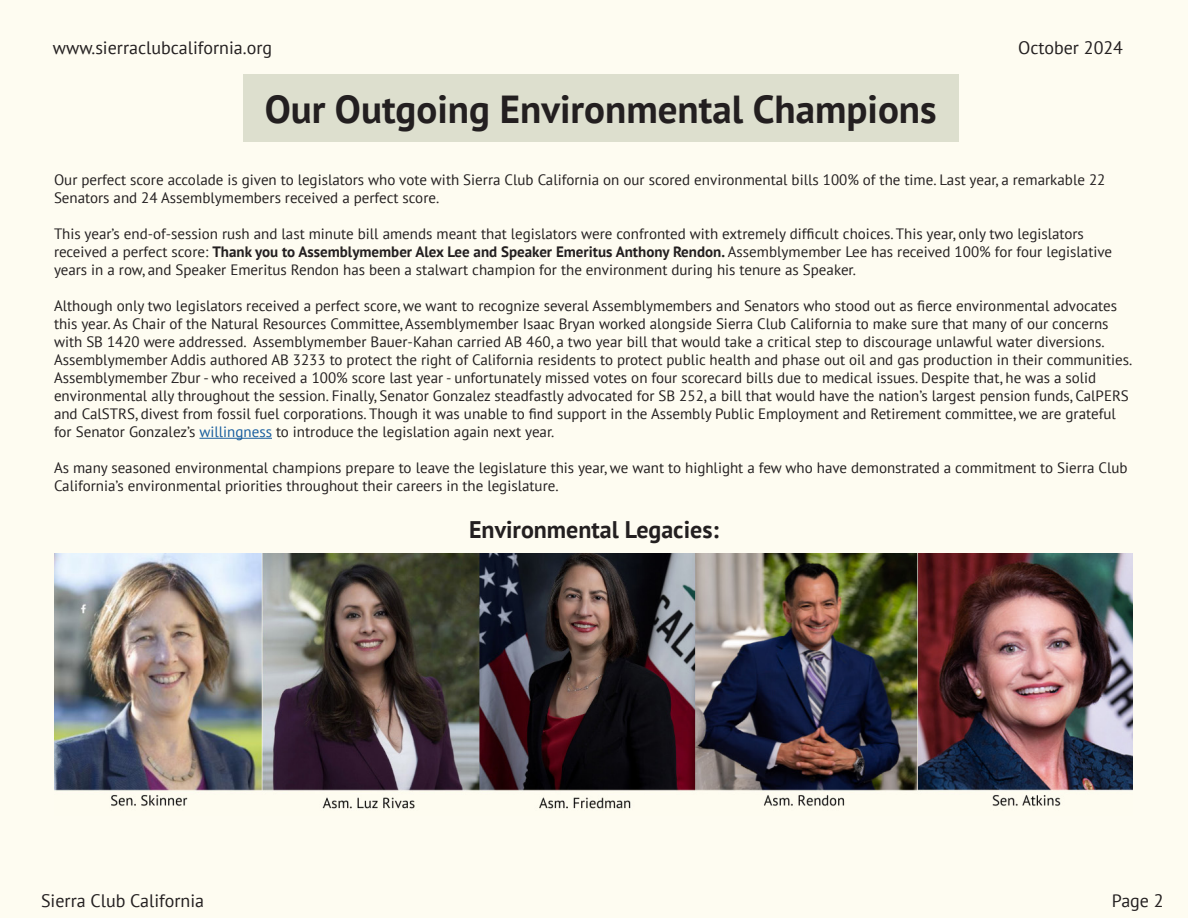
<style>
.page{position:relative;width:1188px;height:918px;background:#fefcf1}
.page>*{position:absolute;margin:0;border:0;box-sizing:border-box;transform-origin:0 0}
.Scorecard_2{font:700 39px "PT Sans";color:#231f20}
.t1{font:700 24px "PT Sans";color:#231f20}
.t2{font:18px "PT Sans";color:#231f20}
.t3{font:15px/18px "PT Sans";color:#231f20}
.s1{font-weight:700}
.s2{color:#175d9e}
</style>
<div class="page">
<div style="left:243px;top:75px;width:715px;height:67px;background:#dddfce"></div>
<hr style="left:199px;top:438px;width:73px;height:1px;background:#175d9e">
<img style="left:54px;top:553px;width:1078px;height:256px">
<p class="t2" style="left:53px;top:36px;width:221px">www.sierraclubcalifornia.org</p>
<p class="t2" style="left:1018px;top:36px;width:107px">October 2024</p>
<p class="Scorecard_2" style="left:265px;top:84px;width:673px">Our Outgoing Environmental Champions</p>
<p class="t3" style="left:54px;top:171px;width:1053px">Our perfect score accolade is given to legislators who vote with Sierra Club California on our scored environmental bills 100% of the time. Last year, a remarkable 22<br>Senators and 24 Assemblymembers received a perfect score.</p>
<p class="t3" style="left:54px;top:225px;width:1060px">This year’s end-of-session rush and last minute bill amends meant that legislators were confronted with extremely difficult choices. This year, only two legislators received a perfect score: <span class="s1">Thank you to Assemblymember Alex Lee and Speaker Emeritus Anthony Rendon.</span> Assemblymember Lee has received 100% for four legislative years in a row, and Speaker Emeritus Rendon has been a stalwart champion for the environment during his tenure as Speaker.</p>
<p class="t3" style="left:54px;top:297px;width:1080px">Although only two legislators received a perfect score, we want to recognize several Assemblymembers and Senators who stood out as fierce environmental advocates this year. As Chair of the Natural Resources Committee, Assemblymember Isaac Bryan worked alongside Sierra Club California to make sure that many of our concerns with SB 1420 were addressed. Assemblymember Bauer-Kahan carried AB 460, a two year bill that would take a critical step to discourage unlawful water diversions.<br>Assemblymember Addis authored AB 3233 to protect the right of California residents to protect public health and phase out oil and gas production in their communities.<br>Assemblymember Zbur - who received a 100% score last year - unfortunately missed votes on four scorecard bills due to medical issues. Despite that, he was a solid environmental ally throughout the session. Finally, Senator Gonzalez steadfastly advocated for SB 252, a bill that would have the nation’s largest pension funds, CalPERS and CalSTRS, divest from fossil fuel corporations. Though it was unable to find support in the Assembly Public Employment and Retirement committee, we are grateful for Senator Gonzalez’s <span class="s2">willingness</span> to introduce the legislation again next year.</p>
<p class="t3" style="left:54px;top:459px;width:1075px">As many seasoned environmental champions prepare to leave the legislature this year, we want to highlight a few who have demonstrated a commitment to Sierra Club<br>California’s environmental priorities throughout their careers in the legislature.</p>
<p class="t1" style="left:469px;top:514px;width:251px">Environmental Legacies:</p>
<p class="t2" style="left:41px;top:889px;width:165px">Sierra Club California</p>
<p class="t2" style="left:1112px;top:889px;width:53px">Page 2</p>
</div>
